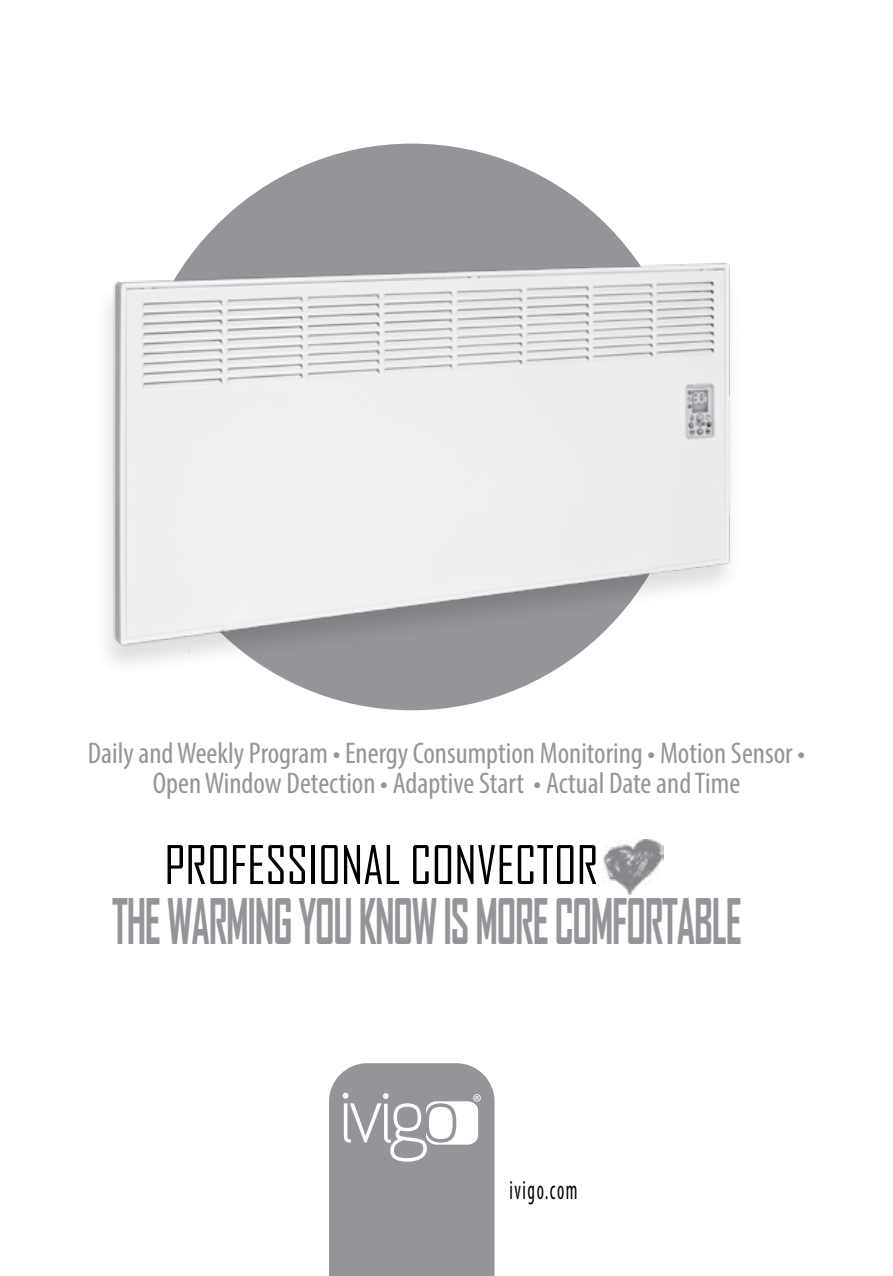
<style>
.page{position:relative;width:893px;height:1276px;background:#fff}
.page>*{position:absolute;margin:0;border:0;box-sizing:border-box;transform-origin:0 0}
.t1{font:700 60px "Agency FB";letter-spacing:-.03em;color:#939598;scale:.68 1}
.t2{font:51px "Agency FB";color:#000}
.t3{font:condensed 30px/30px "Myriad Pro";color:#939598;text-align:center}
.t4{font:condensed 27.3px "Myriad Pro";letter-spacing:.08em;color:#000;scale:.69 1}
</style>
<div class="page">
<div style="left:134px;top:144px;width:556px;height:566px;background:#939598;border-radius:50%"></div>
<svg style="left:329px;top:1063px;width:166px;height:213px;background:#9ea0a2"></svg>
<div style="left:93px;top:262px;width:650px;height:416px;background:#000;opacity:.14"></div>
<img style="left:93px;top:249px;width:650px;height:404px">
<img style="left:603px;top:839px;width:60px;height:55px">
<p class="t3" style="left:88px;top:737px;width:719px">Daily and Weekly Program • Energy Consumption Monitoring • Motion Sensor •<br>Open Window Detection • Adaptive Start • Actual Date and Time</p>
<h2 class="t2" style="left:164px;top:834px;width:435px">PROFESSIONAL CONVECTOR</h2>
<h1 class="t1" style="left:112px;top:884px;width:928px">THE WARMING YOU KNOW IS MORE COMFORTABLE</h1>
<p class="t4" style="left:510px;top:1174px;width:100px">ivigo.com</p>
</div>
